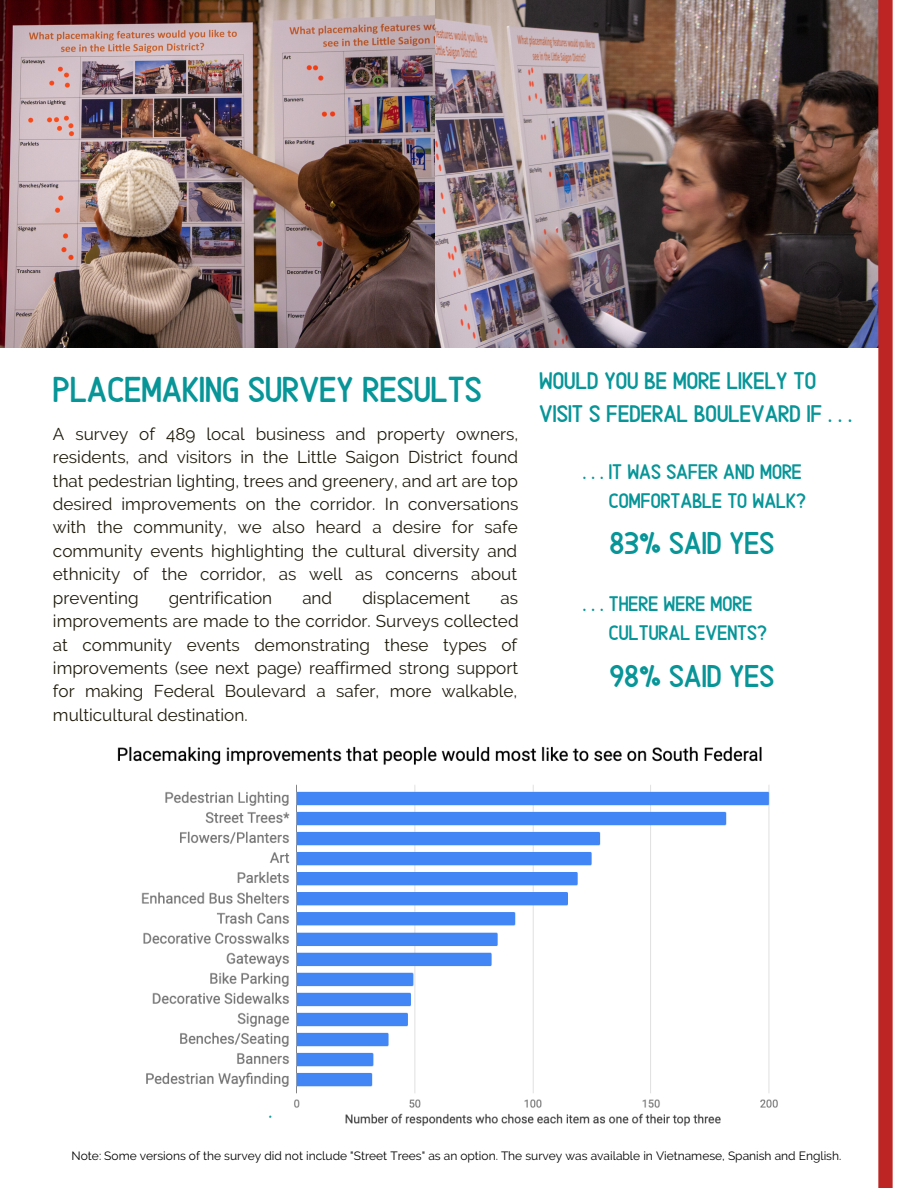
<style>
.page{position:relative;width:918px;height:1188px;background:#fff}
.page>*{position:absolute;margin:0;border:0;box-sizing:border-box;transform-origin:0 0}
.t1{font:36px "Alaska";color:#079598}
.t2{font:31.5px "Alaska";color:#079598}
.t3{font:24px/32.7px "Alaska";color:#079598}
.t4{font:21px/29.2px "Alaska";color:#079598;text-align:right}
.t5{font:17.1px/23.4px "Raleway";color:#1f1c0d;text-align:justify}
.t6{font:15px "Alaska";color:#079598}
.t7{font:12px "Raleway";color:#000}
</style>
<div class="page">
<img style="left:434px;top:0;width:444px;height:348px">
<svg style="left:878px;top:0;width:15px;height:1188px"></svg>
<img style="left:117px;top:746px;width:661px;height:380px">
<img style="left:0;top:0;width:434px;height:348px">
<h1 class="t1" style="left:53px;top:361px;width:430px">PLACEMAKING SURVEY RESULTS</h1>
<h3 class="t3" style="left:539px;top:363px;width:314px">WOULD YOU BE MORE LIKELY TO<br>VISIT S FEDERAL BOULEVARD IF . . .</h3>
<p class="t5" style="left:53px;top:422px;width:467px">A survey of 489 local business and property owners, residents, and visitors in the Little Saigon District found that pedestrian lighting, trees and greenery, and art are top desired improvements on the corridor. In conversations with the community, we also heard a desire for safe community events highlighting the cultural diversity and ethnicity of the corridor, as well as concerns about preventing</p>
<p class="t5" style="left:169px;top:586px;width:105px">gentrification</p>
<p class="t5" style="left:302px;top:586px;width:31px">and</p>
<p class="t5" style="left:362px;top:586px;width:109px">displacement</p>
<p class="t5" style="left:53px;top:586px;width:467px;text-indent:447px">as improvements are made to the corridor. Surveys collected at community events demonstrating these types of improvements (see next page) reaffirmed strong support for making Federal Boulevard a safer, more walkable, multicultural destination.</p>
<p class="t4" style="left:583px;top:456px;width:225px">. . . IT WAS SAFER AND MORE<br>COMFORTABLE TO WALK?</p>
<h2 class="t2" style="left:609px;top:519px;width:166px">83% SAID YES</h2>
<p class="t4" style="left:609px;top:587px;width:159px;text-align:left;text-indent:-26px">. . . THERE WERE MORE<br>CULTURAL EVENTS?</p>
<h2 class="t2" style="left:609px;top:652px;width:166px">98% SAID YES</h2>
<p class="t6" style="left:269px;top:1110px;width:5px">*</p>
<p class="t7" style="left:72px;top:1149px;width:771px">Note: Some versions of the survey did not include "Street Trees" as an option. The survey was available in Vietnamese, Spanish and English.</p>
</div>
